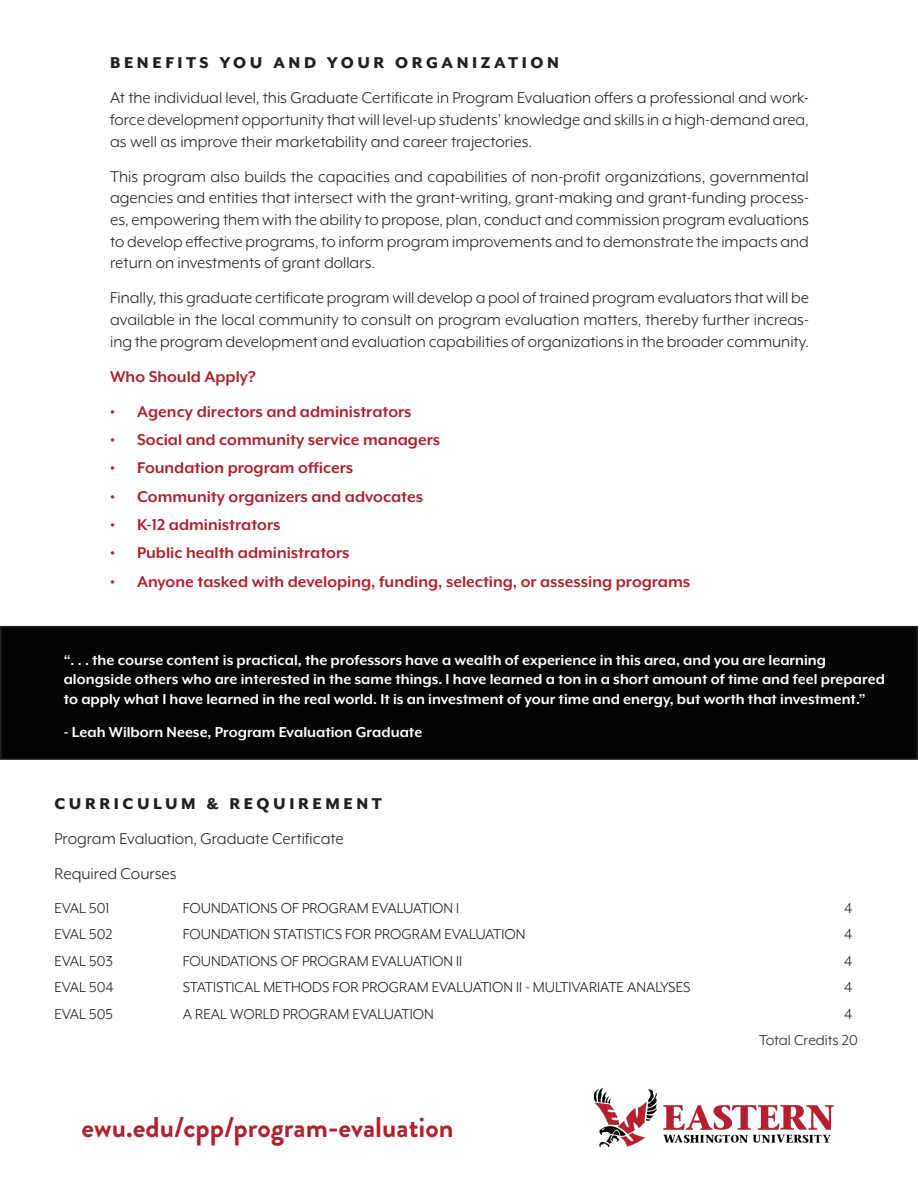
<style>
.page{position:relative;width:918px;height:1188px;background:#fff}
.page>*{position:absolute;margin:0;border:0;box-sizing:border-box;transform-origin:0 0}
.t1{font:700 28.5px "Brandon Grotesque";color:#af232f}
.Body{font:18px/21.6px "Mr Eaves XL Mod OT";color:#231f20;text-align:justify}
.t2{font:700 18px "Mr Eaves XL Mod OT";color:#af232f}
.t3{font:800 18px "Mr Eaves XL Mod OT";letter-spacing:.2em;color:#231f20}
.t4{font:700 16.5px/19.8px "Mr Eaves XL Mod OT";color:#fff}
.course_list{font:16.5px "Mr Eaves XL Mod OT";color:#231f20}
</style>
<div class="page">
<img style="left:593px;top:1087px;width:241px;height:61px">
<div style="left:1px;top:627px;width:916px;height:132px;background:#040503"></div>
<div style="left:0;top:626px;width:918px;height:134px;border:2px solid #231f20"></div>
<div style="left:64px;top:631px;width:823px;height:127px;background:#040503"></div>
<p class="t3" style="left:110px;top:53px;width:450px">BENEFITS YOU AND YOUR ORGANIZATION</p>
<p class="Body" style="left:110px;top:87px;width:700px">At the individual level, this Graduate Certificate in Program Evaluation offers a professional and work&shy;force development opportunity that will level-up students’ knowledge and skills in a high-demand area, as well as improve their marketability and career trajectories.</p>
<p class="Body" style="left:110px;top:166px;width:700px">This program also builds the capacities and capabilities of non-profit organizations, governmental agencies and entities that intersect with the grant-writing, grant-making and grant-funding process&shy;es, empowering them with the ability to propose, plan, conduct and commission program evaluations to develop effective programs, to inform program improvements and to demonstrate the impacts and return on investments of grant dollars.</p>
<p class="Body" style="left:110px;top:287px;width:700px">Finally, this graduate certificate program will develop a pool of trained program evaluators that will be available in the local community to consult on program evaluation matters, thereby further increas&shy;ing the program development and evaluation capabilities of organizations in the broader community.</p>
<p class="t2" style="left:110px;top:366px;width:147px">Who Should Apply?</p>
<p class="t2" style="left:110px;top:401px;width:303px">• Agency directors and administrators</p>
<p class="t2" style="left:110px;top:430px;width:332px">• Social and community service managers</p>
<p class="t2" style="left:110px;top:458px;width:245px">• Foundation program officers</p>
<p class="t2" style="left:110px;top:486px;width:315px">• Community organizers and advocates</p>
<p class="t2" style="left:110px;top:515px;width:172px">• K-12 administrators</p>
<p class="t2" style="left:110px;top:543px;width:241px">• Public health administrators</p>
<p class="t2" style="left:110px;top:571px;width:582px">• Anyone tasked with developing, funding, selecting, or assessing programs</p>
<p class="t4" style="left:64px;top:650px;width:823px">“. . . the course content is practical, the professors have a wealth of experience in this area, and you are learning alongside others who are interested in the same things. I have learned a ton in a short amount of time and feel prepared to apply what I have learned in the real world. It is an investment of your time and energy, but worth that investment.”</p>
<p class="t4" style="left:64px;top:722px;width:360px">- Leah Wilborn Neese, Program Evaluation Graduate</p>
<p class="t3" style="left:55px;top:793px;width:329px">CURRICULUM &amp; REQUIREMENT</p>
<p class="Body" style="left:55px;top:828px;width:291px">Program Evaluation, Graduate Certificate</p>
<p class="Body" style="left:55px;top:863px;width:124px">Required Courses</p>
<p class="course_list" style="left:55px;top:899px;width:56px">EVAL 501</p>
<p class="course_list" style="left:183px;top:899px;width:278px">FOUNDATIONS OF PROGRAM EVALUATION I</p>
<p class="course_list" style="left:844px;top:899px;width:10px">4</p>
<p class="course_list" style="left:55px;top:925px;width:60px">EVAL 502</p>
<p class="course_list" style="left:183px;top:925px;width:344px">FOUNDATION STATISTICS FOR PROGRAM EVALUATION</p>
<p class="course_list" style="left:844px;top:925px;width:10px">4</p>
<p class="course_list" style="left:55px;top:952px;width:60px">EVAL 503</p>
<p class="course_list" style="left:183px;top:952px;width:281px">FOUNDATIONS OF PROGRAM EVALUATION II</p>
<p class="course_list" style="left:844px;top:952px;width:10px">4</p>
<p class="course_list" style="left:55px;top:978px;width:61px">EVAL 504</p>
<p class="course_list" style="left:183px;top:978px;width:509px">STATISTICAL METHODS FOR PROGRAM EVALUATION II - MULTIVARIATE ANALYSES</p>
<p class="course_list" style="left:844px;top:978px;width:10px">4</p>
<p class="course_list" style="left:55px;top:1005px;width:60px">EVAL 505</p>
<p class="course_list" style="left:183px;top:1005px;width:253px">A REAL WORLD PROGRAM EVALUATION</p>
<p class="course_list" style="left:844px;top:1005px;width:10px">4</p>
<p class="course_list" style="left:759px;top:1031px;width:100px">Total Credits 20</p>
<p class="t1" style="left:81px;top:1108px;width:374px">ewu.edu/cpp/program-evaluation</p>
</div>
